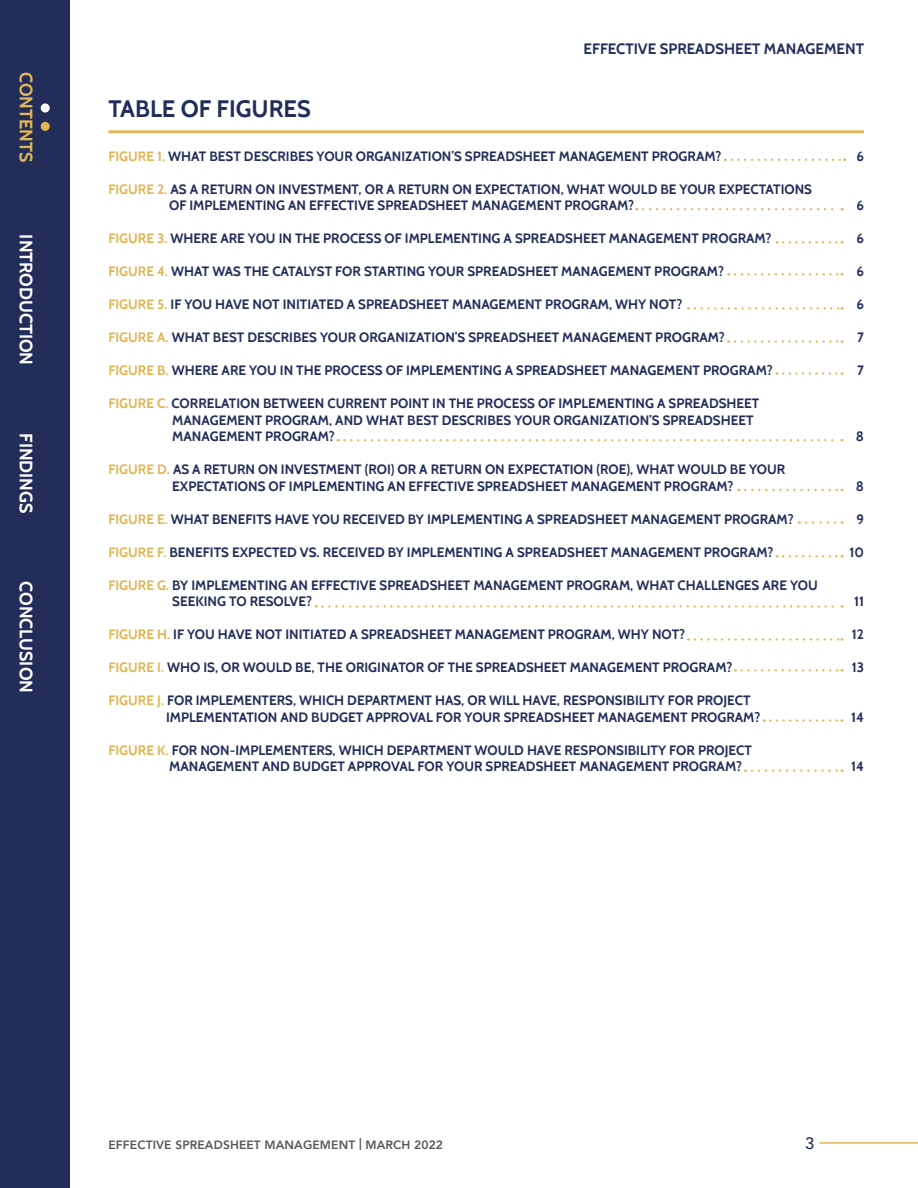
<style>
.page{position:relative;width:918px;height:1188px;background:#fff}
.page>*{position:absolute;margin:0;border:0;box-sizing:border-box;transform-origin:0 0}
.t1{font:700 23.7px "Cabin";color:#222d5a}
.t2{font:700 18px "Cabin";color:#fff}
.t3{font:700 18px "Cabin";color:#e0b655}
.t4{font:500 16.5px "Avenir";color:#222d5a}
.t5{font:700 15px "Cabin";color:#222d5a}
.t6{font:700 13.5px/16.5px "Cabin";color:#222d5a}
.t7{font:800 12px "Avenir";letter-spacing:.01em;color:#575756}
.s1{color:#e0b655}
</style>
<div class="page">
<hr style="left:819px;top:1142px;width:99px;height:2px;background:#e0b655">
<div style="left:0;top:0;width:70px;height:1188px;background:#222d5a"></div>
<hr style="left:108px;top:130px;width:756px;height:3px;background:#e0b655">
<svg style="left:732px;top:159px;width:113px;height:2px"></svg>
<svg style="left:643px;top:208px;width:200px;height:2px"></svg>
<svg style="left:777px;top:241px;width:66px;height:2px"></svg>
<svg style="left:735px;top:273px;width:108px;height:2px"></svg>
<svg style="left:695px;top:307px;width:148px;height:3px"></svg>
<svg style="left:735px;top:340px;width:108px;height:3px"></svg>
<svg style="left:777px;top:372px;width:66px;height:3px"></svg>
<svg style="left:745px;top:489px;width:98px;height:2px"></svg>
<svg style="left:806px;top:521px;width:37px;height:3px"></svg>
<svg style="left:777px;top:555px;width:66px;height:2px"></svg>
<svg style="left:695px;top:638px;width:148px;height:3px"></svg>
<svg style="left:742px;top:669px;width:101px;height:2px"></svg>
<svg style="left:764px;top:719px;width:79px;height:3px"></svg>
<svg style="left:752px;top:770px;width:91px;height:2px"></svg>
<svg style="left:323px;top:605px;width:520px;height:3px"></svg>
<svg style="left:338px;top:439px;width:505px;height:2px"></svg>
<div style="left:41px;top:103px;width:9px;height:10px;background:#fff;border-radius:50%"></div>
<div style="left:41px;top:122px;width:9px;height:9px;background:#e0b655;border-radius:50%"></div>
<h2 class="t3" style="left:37px;top:72px;width:92px;rotate:90deg">CONTENTS</h2>
<h2 class="t2" style="left:37px;top:234px;width:132px;rotate:90deg">INTRODUCTION</h2>
<h2 class="t2" style="left:37px;top:433px;width:82px;rotate:90deg">FINDINGS</h2>
<h2 class="t2" style="left:37px;top:581px;width:113px;rotate:90deg">CONCLUSION</h2>
<h1 class="t1" style="left:108px;top:94px;width:204px">TABLE OF FIGURES</h1>
<p class="t5" style="left:584px;top:40px;width:282px">EFFECTIVE SPREADSHEET MANAGEMENT</p>
<p class="t6" style="left:108px;top:148px;width:615px"><span class="s1">FIGURE 1.</span> WHAT BEST DESCRIBES YOUR ORGANIZATION’S SPREADSHEET MANAGEMENT PROGRAM?</p>
<p class="t6" style="left:169px;top:181px;width:644px;text-indent:-61px"><span class="s1">FIGURE 2.</span> AS A RETURN ON INVESTMENT, OR A RETURN ON EXPECTATION, WHAT WOULD BE YOUR EXPECTATIONS<br>OF IMPLEMENTING AN EFFECTIVE SPREADSHEET MANAGEMENT PROGRAM?</p>
<p class="t6" style="left:108px;top:230px;width:665px"><span class="s1">FIGURE 3.</span> WHERE ARE YOU IN THE PROCESS OF IMPLEMENTING A SPREADSHEET MANAGEMENT PROGRAM?</p>
<p class="t6" style="left:108px;top:263px;width:617px"><span class="s1">FIGURE 4.</span> WHAT WAS THE CATALYST FOR STARTING YOUR SPREADSHEET MANAGEMENT PROGRAM?</p>
<p class="t6" style="left:108px;top:296px;width:575px"><span class="s1">FIGURE 5.</span> IF YOU HAVE NOT INITIATED A SPREADSHEET MANAGEMENT PROGRAM, WHY NOT?</p>
<p class="t6" style="left:108px;top:329px;width:618px"><span class="s1">FIGURE A.</span> WHAT BEST DESCRIBES YOUR ORGANIZATION’S SPREADSHEET MANAGEMENT PROGRAM?</p>
<p class="t6" style="left:108px;top:362px;width:666px"><span class="s1">FIGURE B.</span> WHERE ARE YOU IN THE PROCESS OF IMPLEMENTING A SPREADSHEET MANAGEMENT PROGRAM?</p>
<p class="t6" style="left:172px;top:395px;width:589px;text-indent:-64px"><span class="s1">FIGURE C.</span> CORRELATION BETWEEN CURRENT POINT IN THE PROCESS OF IMPLEMENTING A SPREADSHEET<br>MANAGEMENT PROGRAM, AND WHAT BEST DESCRIBES YOUR ORGANIZATION’S SPREADSHEET<br>MANAGEMENT PROGRAM?</p>
<p class="t6" style="left:172px;top:461px;width:615px;text-indent:-64px"><span class="s1">FIGURE D.</span> AS A RETURN ON INVESTMENT (ROI) OR A RETURN ON EXPECTATION (ROE), WHAT WOULD BE YOUR<br>EXPECTATIONS OF IMPLEMENTING AN EFFECTIVE SPREADSHEET MANAGEMENT PROGRAM?</p>
<p class="t6" style="left:108px;top:511px;width:687px"><span class="s1">FIGURE E.</span> WHAT BENEFITS HAVE YOU RECEIVED BY IMPLEMENTING A SPREADSHEET MANAGEMENT PROGRAM?</p>
<p class="t6" style="left:108px;top:544px;width:667px"><span class="s1">FIGURE F.</span> BENEFITS EXPECTED VS. RECEIVED BY IMPLEMENTING A SPREADSHEET MANAGEMENT PROGRAM?</p>
<p class="t6" style="left:172px;top:577px;width:647px;text-indent:-64px"><span class="s1">FIGURE G.</span> BY IMPLEMENTING AN EFFECTIVE SPREADSHEET MANAGEMENT PROGRAM, WHAT CHALLENGES ARE YOU<br>SEEKING TO RESOLVE?</p>
<p class="t6" style="left:108px;top:626px;width:578px"><span class="s1">FIGURE H.</span> IF YOU HAVE NOT INITIATED A SPREADSHEET MANAGEMENT PROGRAM, WHY NOT?</p>
<p class="t6" style="left:108px;top:659px;width:626px"><span class="s1">FIGURE I.</span> WHO IS, OR WOULD BE, THE ORIGINATOR OF THE SPREADSHEET MANAGEMENT PROGRAM?</p>
<p class="t6" style="left:166px;top:692px;width:596px;text-indent:-58px"><span class="s1">FIGURE J.</span> FOR IMPLEMENTERS, WHICH DEPARTMENT HAS, OR WILL HAVE, RESPONSIBILITY FOR PROJECT<br>IMPLEMENTATION AND BUDGET APPROVAL FOR YOUR SPREADSHEET MANAGEMENT PROGRAM?</p>
<p class="t6" style="left:169px;top:742px;width:584px;text-indent:-61px"><span class="s1">FIGURE K.</span> FOR NON-IMPLEMENTERS, WHICH DEPARTMENT WOULD HAVE RESPONSIBILITY FOR PROJECT<br>MANAGEMENT AND BUDGET APPROVAL FOR YOUR SPREADSHEET MANAGEMENT PROGRAM?</p>
<p class="t6" style="left:856px;top:148px;width:9px">6</p>
<p class="t6" style="left:856px;top:197px;width:9px">6</p>
<p class="t6" style="left:856px;top:230px;width:9px">6</p>
<p class="t6" style="left:856px;top:263px;width:9px">6</p>
<p class="t6" style="left:856px;top:296px;width:9px">6</p>
<p class="t6" style="left:857px;top:329px;width:8px">7</p>
<p class="t6" style="left:857px;top:362px;width:8px">7</p>
<p class="t6" style="left:856px;top:428px;width:10px">8</p>
<p class="t6" style="left:856px;top:478px;width:10px">8</p>
<p class="t6" style="left:856px;top:511px;width:9px">9</p>
<p class="t6" style="left:849px;top:544px;width:16px">10</p>
<p class="t6" style="left:854px;top:593px;width:11px">11</p>
<p class="t6" style="left:852px;top:626px;width:14px">12</p>
<p class="t6" style="left:852px;top:659px;width:14px">13</p>
<p class="t6" style="left:851px;top:709px;width:14px">14</p>
<p class="t6" style="left:851px;top:758px;width:14px">14</p>
<p class="t7" style="left:108px;top:1135px;width:336px">EFFECTIVE SPREADSHEET MANAGEMENT | MARCH 2022</p>
<p class="t4" style="left:805px;top:1129px;width:11px">3</p>
</div>
